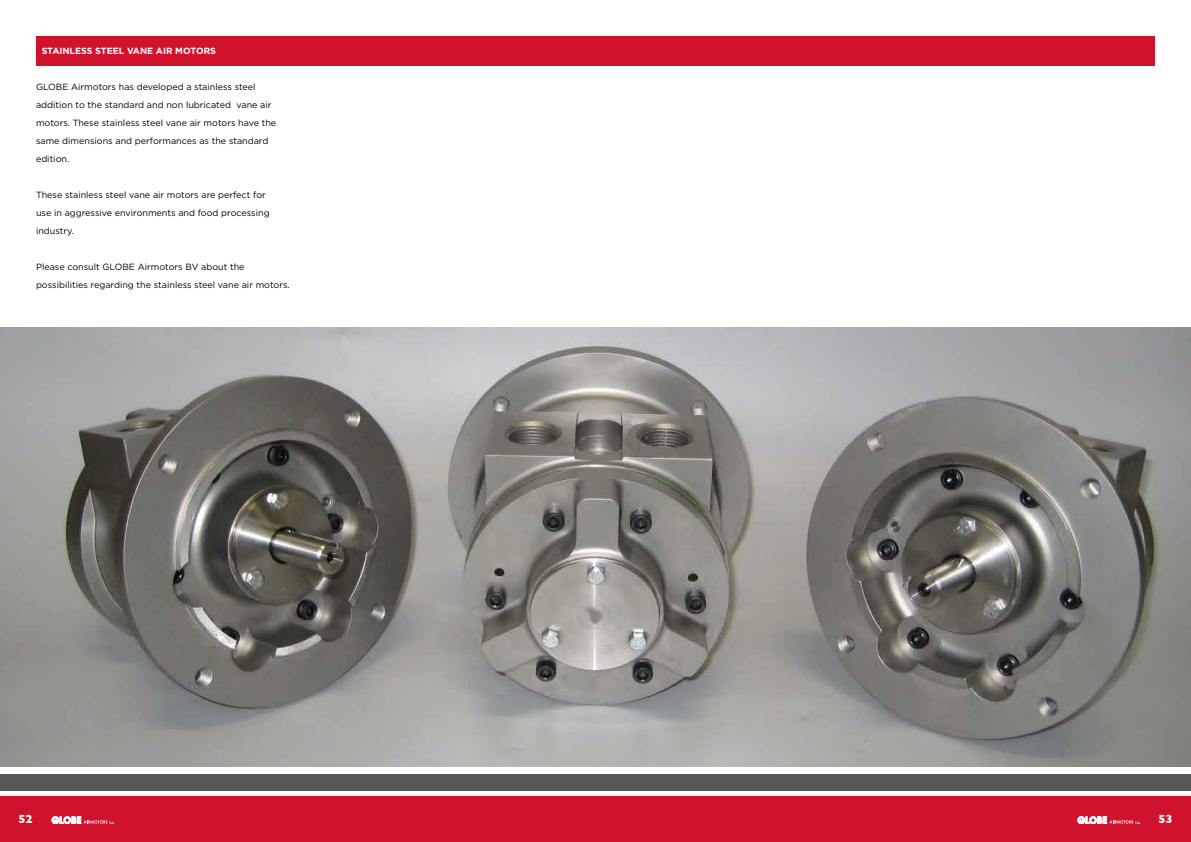
<style>
.page{position:relative;width:1191px;height:842px;background:#fff}
.page>*{position:absolute;margin:0;border:0;box-sizing:border-box;transform-origin:0 0}
.t1{font:700 12px "Gill Sans";color:#fff}
.t2{font:9px/18px "Gotham";color:#000}
.t3{font:700 9px "Gotham";color:#fff}
</style>
<div class="page">
<div style="left:0;top:796px;width:1191px;height:46px;background:#d0122d"></div>
<div style="left:0;top:774px;width:1191px;height:16px;background:#575756"></div>
<svg style="left:52px;top:816px;width:62px;height:8px"></svg>
<svg style="left:1077px;top:816px;width:63px;height:8px"></svg>
<img style="left:0;top:327px;width:1191px;height:440px">
<div style="left:36px;top:36px;width:1119px;height:29px;background:#d0122d"></div>
<p class="t3" style="left:42px;top:45px;width:176px">STAINLESS STEEL VANE AIR MOTORS</p>
<p class="t2" style="left:36px;top:78px;width:242px">GLOBE Airmotors has developed a stainless steel addition to the standard and non lubricated vane air motors. These stainless steel vane air motors have the same dimensions and performances as the standard edition.</p>
<p class="t2" style="left:36px;top:186px;width:235px">These stainless steel vane air motors are perfect for use in aggressive environments and food processing industry.</p>
<p class="t2" style="left:36px;top:258px;width:255px">Please consult GLOBE Airmotors BV about the possibilities regarding the stainless steel vane air motors.</p>
<h1 class="t1" style="left:18px;top:809px;width:16px">52</h1>
<h1 class="t1" style="left:1158px;top:809px;width:16px">53</h1>
</div>
